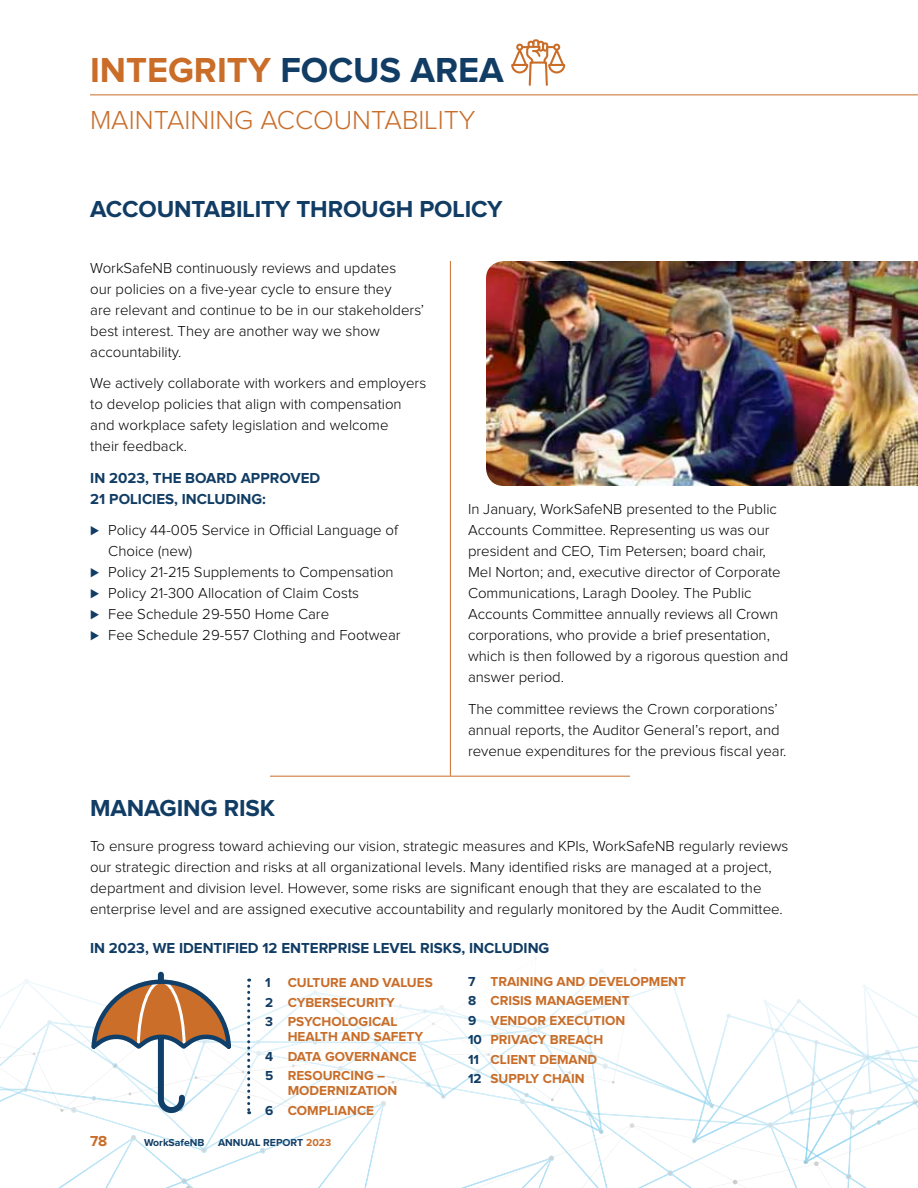
<style>
.page{position:relative;width:918px;height:1188px;background:#fff}
.page>*{position:absolute;margin:0;border:0;box-sizing:border-box;transform-origin:0 0}
.t1{font:700 36px "Proxima Nova";color:#c96d29}
.t2{font:300 27px "Proxima Nova";color:#c96d29}
.t3{font:700 24px "Proxima Nova";letter-spacing:-.005em;color:#113c64}
.t4{font:300 15px/21px "Proxima Nova";color:#000}
.t5{font:700 15px/21px "Proxima Nova";color:#113c64}
.t6{font:700 15px "Proxima Nova";color:#c96d29}
.t7{font:700 13.5px/19.5px "Proxima Nova";color:#c96d29}
.t8{font:700 13.5px "Proxima Nova";color:#113c64}
.t9{font:700 10.5px "Proxima Nova";color:#113c64}
.s1{color:#113c64}
.s2{font-weight:700;color:#113c64}
.s3{color:#c96d29}
</style>
<div class="page">
<svg style="left:0;top:979px;width:66px;height:209px"></svg>
<svg style="left:66px;top:957px;width:801px;height:231px"></svg>
<svg style="left:733px;top:1180px;width:4px;height:4px"></svg>
<svg style="left:182px;top:1178px;width:9px;height:10px"></svg>
<svg style="left:692px;top:985px;width:226px;height:183px"></svg>
<svg style="left:630px;top:1123px;width:4px;height:5px"></svg>
<hr style="left:90px;top:94px;width:828px;height:1px;background:#c96d29">
<img style="left:486px;top:261px;width:432px;height:225px">
<svg style="left:511px;top:39px;width:55px;height:47px"></svg>
<div style="left:553px;top:44px;width:7px;height:7px;border:2px solid #c96d29;border-radius:50%"></div>
<hr style="left:450px;top:261px;width:1px;height:515px;background:#c96d29">
<svg style="left:90px;top:975px;width:142px;height:140px"></svg>
<svg style="left:242px;top:979px;width:8px;height:135px"></svg>
<hr style="left:270px;top:776px;width:360px;height:1px;background:#c96d29">
<h1 class="t1" style="left:90px;top:50px;width:415px">INTEGRITY <span class="s1">FOCUS AREA</span></h1>
<h2 class="t2" style="left:90px;top:105px;width:387px">MAINTAINING ACCOUNTABILITY</h2>
<h3 class="t3" style="left:90px;top:195px;width:414px">ACCOUNTABILITY THROUGH POLICY</h3>
<p class="t4" style="left:90px;top:258px;width:335px">WorkSafeNB continuously reviews and updates<br>our policies on a five-year cycle to ensure they<br>are relevant and continue to be in our stakeholders’ best interest. They are another way we show accountability.</p>
<p class="t4" style="left:90px;top:373px;width:337px">We actively collaborate with workers and employers to develop policies that align with compensation and workplace safety legislation and welcome<br>their feedback.</p>
<p class="t5" style="left:90px;top:468px;width:232px">IN 2023, THE BOARD APPROVED<br>21 POLICIES, INCLUDING:</p>
<p class="t4" style="left:90px;top:520px;width:309px"><span class="s2">⊲</span> Policy 44-005 Service in Official Language of</p>
<p class="t4" style="left:108px;top:541px;width:85px">Choice (new)</p>
<p class="t4" style="left:90px;top:562px;width:305px"><span class="s2">⊲</span> Policy 21-215 Supplements to Compensation</p>
<p class="t4" style="left:90px;top:583px;width:270px"><span class="s2">⊲</span> Policy 21-300 Allocation of Claim Costs</p>
<p class="t4" style="left:90px;top:604px;width:240px"><span class="s2">⊲</span> Fee Schedule 29-550 Home Care</p>
<p class="t4" style="left:90px;top:625px;width:312px"><span class="s2">⊲</span> Fee Schedule 29-557 Clothing and Footwear</p>
<p class="t4" style="left:468px;top:499px;width:322px">In January, WorkSafeNB presented to the Public Accounts Committee. Representing us was our president and CEO, Tim Petersen; board chair, Mel Norton; and, executive director of Corporate Communications, Laragh Dooley. The Public Accounts Committee annually reviews all Crown corporations, who provide a brief presentation, which is then followed by a rigorous question and answer period.</p>
<p class="t4" style="left:468px;top:698px;width:320px">The committee reviews the Crown corporations’ annual reports, the Auditor General’s report, and revenue expenditures for the previous fiscal year.</p>
<h3 class="t3" style="left:90px;top:795px;width:187px">MANAGING RISK</h3>
<p class="t4" style="left:90px;top:836px;width:700px">To ensure progress toward achieving our vision, strategic measures and KPIs, WorkSafeNB regularly reviews our strategic direction and risks at all organizational levels. Many identified risks are managed at a project, department and division level. However, some risks are significant enough that they are escalated to the enterprise level and are assigned executive accountability and regularly monitored by the Audit Committee.</p>
<p class="t5" style="left:90px;top:938px;width:461px">IN 2023, WE IDENTIFIED 12 ENTERPRISE LEVEL RISKS, INCLUDING</p>
<p class="t7" style="left:468px;top:972px;width:219px"><span class="s1">7</span> TRAINING AND DEVELOPMENT<br><span class="s1">8</span> CRISIS MANAGEMENT<br><span class="s1">9</span> VENDOR EXECUTION<br><span class="s1">10</span> PRIVACY BREACH<br><span class="s1">11</span> CLIENT DEMAND<br><span class="s1">12</span> SUPPLY CHAIN</p>
<p class="t7" style="left:265px;top:974px;width:169px;text-indent:23px">CULTURE AND VALUES<br><span class="s1">2</span> CYBERSECURITY<br><span class="s1">3</span> PSYCHOLOGICAL</p>
<p class="t7" style="left:265px;top:1028px;width:159px;text-indent:23px">HEALTH AND SAFETY<br><span class="s1">4</span> DATA GOVERNANCE<br><span class="s1">5</span> RESOURCING –</p>
<p class="t7" style="left:265px;top:1082px;width:134px;text-indent:23px">MODERNIZATION<br><span class="s1">6</span> COMPLIANCE</p>
<p class="t8" style="left:265px;top:975px;width:7px">1</p>
<p class="t6" style="left:90px;top:1132px;width:19px">78</p>
<p class="t9" style="left:144px;top:1136px;width:62px">WorkSafeNB</p>
<p class="t9" style="left:218px;top:1136px;width:115px">ANNUAL REPORT <span class="s3">2023</span></p>
</div>
